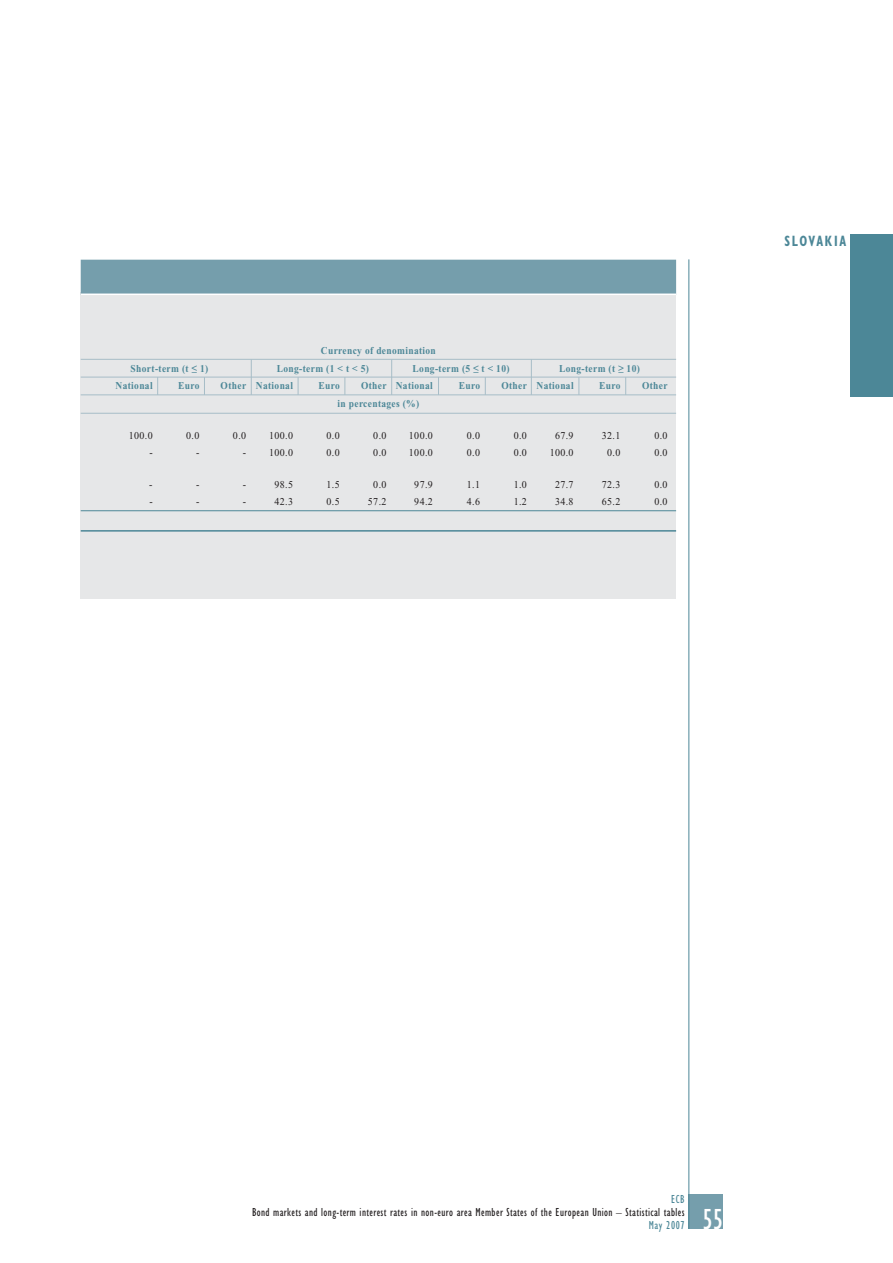
<style>
.page{position:relative;width:893px;height:1263px;background:#fff}
.page>*{position:absolute;margin:0;border:0;box-sizing:border-box;transform-origin:0 0}
.t1{font:condensed 30px "Gill Sans";color:#fff;scale:.95 1}
.t2{font:700 condensed 15px "Gill Sans";letter-spacing:.13em;color:#4c8797;scale:.85 1}
.t3{font:condensed 12px "Gill Sans";letter-spacing:.035em;color:#231f20;scale:.95 1}
.t4{font:condensed 12px "Gill Sans";letter-spacing:.05em;color:#4c8797;scale:.95 1}
.t5{font:700 10.5px "Times New Roman";letter-spacing:.04em;color:#4c8797;scale:.9 1}
.t6{font:10.5px "Times New Roman";letter-spacing:.04em;color:#231f20;scale:.95 1}
.s1{font-style:inherit}
</style>
<div class="page">
<div style="left:689px;top:1195px;width:34px;height:34px;background:#759eac"></div>
<hr style="left:689px;top:259px;width:1px;height:970px;background:#4c8797">
<div style="left:850px;top:235px;width:43px;height:162px;background:#4c8797"></div>
<div style="left:81px;top:292px;width:595px;height:307px;background:#e6e7e8"></div>
<div style="left:81px;top:260px;width:595px;height:35px;background:#759eac"></div>
<hr style="left:81px;top:294px;width:595px;height:1px;background:#fff">
<hr style="left:81px;top:359px;width:595px;height:1px;background:#a7bdc7">
<hr style="left:81px;top:377px;width:595px;height:1px;background:#a7bdc7">
<hr style="left:81px;top:394px;width:595px;height:1px;background:#a7bdc7">
<hr style="left:81px;top:413px;width:595px;height:1px;background:#a7bdc7">
<hr style="left:81px;top:510px;width:595px;height:1px;background:#4c8797">
<hr style="left:81px;top:530px;width:595px;height:2px;background:#4c8797">
<svg style="left:157px;top:378px;width:1px;height:16px"></svg>
<svg style="left:204px;top:378px;width:1px;height:16px"></svg>
<hr style="left:251px;top:359px;width:1px;height:36px;background:#a7bdc7">
<svg style="left:298px;top:377px;width:1px;height:18px"></svg>
<svg style="left:344px;top:377px;width:1px;height:17px"></svg>
<hr style="left:391px;top:359px;width:1px;height:36px;background:#a7bdc7">
<svg style="left:438px;top:378px;width:1px;height:16px"></svg>
<svg style="left:485px;top:378px;width:1px;height:16px"></svg>
<hr style="left:531px;top:359px;width:1px;height:36px;background:#a7bdc7">
<svg style="left:578px;top:377px;width:1px;height:18px"></svg>
<svg style="left:625px;top:378px;width:1px;height:16px"></svg>
<p class="t5" style="left:321px;top:347px;width:129px">Currency of denomination</p>
<p class="t5" style="left:131px;top:365px;width:88px">Short-term (t <span class="s1">≤</span> 1)</p>
<p class="t5" style="left:277px;top:365px;width:104px">Long-term (1 &lt; t &lt; 5)</p>
<p class="t5" style="left:413px;top:365px;width:109px">Long-term (5 <span class="s1">≤</span> t &lt; 10)</p>
<p class="t5" style="left:559px;top:365px;width:91px">Long-term (t <span class="s1">≥</span> 10)</p>
<p class="t5" style="left:116px;top:382px;width:43px">National</p>
<p class="t5" style="left:178px;top:382px;width:25px">Euro</p>
<p class="t5" style="left:221px;top:382px;width:82px">Other National</p>
<p class="t5" style="left:318px;top:382px;width:25px">Euro</p>
<p class="t5" style="left:361px;top:382px;width:81px">Other National</p>
<p class="t5" style="left:459px;top:382px;width:25px">Euro</p>
<p class="t5" style="left:501px;top:382px;width:82px">Other National</p>
<p class="t5" style="left:599px;top:382px;width:25px">Euro</p>
<p class="t5" style="left:642px;top:382px;width:30px">Other</p>
<p class="t5" style="left:338px;top:400px;width:92px">in percentages (%)</p>
<p class="t6" style="left:129px;top:431px;width:27px">100.0</p>
<p class="t6" style="left:186px;top:431px;width:15px">0.0</p>
<p class="t6" style="left:233px;top:431px;width:15px">0.0</p>
<p class="t6" style="left:269px;top:431px;width:27px">100.0</p>
<p class="t6" style="left:326px;top:431px;width:15px">0.0</p>
<p class="t6" style="left:373px;top:431px;width:15px">0.0</p>
<p class="t6" style="left:409px;top:431px;width:27px">100.0</p>
<p class="t6" style="left:467px;top:431px;width:15px">0.0</p>
<p class="t6" style="left:514px;top:431px;width:15px">0.0</p>
<p class="t6" style="left:555px;top:431px;width:21px">67.9</p>
<p class="t6" style="left:602px;top:431px;width:21px">32.1</p>
<p class="t6" style="left:654px;top:431px;width:15px">0.0</p>
<p class="t6" style="left:149px;top:449px;width:5px">-</p>
<p class="t6" style="left:196px;top:449px;width:5px">-</p>
<p class="t6" style="left:243px;top:449px;width:54px">- 100.0</p>
<p class="t6" style="left:326px;top:449px;width:15px">0.0</p>
<p class="t6" style="left:373px;top:449px;width:15px">0.0</p>
<p class="t6" style="left:409px;top:449px;width:27px">100.0</p>
<p class="t6" style="left:467px;top:449px;width:15px">0.0</p>
<p class="t6" style="left:514px;top:449px;width:15px">0.0</p>
<p class="t6" style="left:550px;top:449px;width:27px">100.0</p>
<p class="t6" style="left:607px;top:449px;width:15px">0.0</p>
<p class="t6" style="left:654px;top:449px;width:15px">0.0</p>
<p class="t6" style="left:149px;top:480px;width:5px">-</p>
<p class="t6" style="left:196px;top:480px;width:5px">-</p>
<p class="t6" style="left:243px;top:480px;width:5px">-</p>
<p class="t6" style="left:274px;top:480px;width:21px">98.5</p>
<p class="t6" style="left:326px;top:480px;width:15px">1.5</p>
<p class="t6" style="left:373px;top:480px;width:15px">0.0</p>
<p class="t6" style="left:414px;top:480px;width:21px">97.9</p>
<p class="t6" style="left:467px;top:480px;width:15px">1.1</p>
<p class="t6" style="left:514px;top:480px;width:15px">1.0</p>
<p class="t6" style="left:555px;top:480px;width:21px">27.7</p>
<p class="t6" style="left:602px;top:480px;width:21px">72.3</p>
<p class="t6" style="left:654px;top:480px;width:15px">0.0</p>
<p class="t6" style="left:149px;top:498px;width:5px">-</p>
<p class="t6" style="left:196px;top:498px;width:5px">-</p>
<p class="t6" style="left:243px;top:498px;width:5px">-</p>
<p class="t6" style="left:274px;top:498px;width:21px">42.3</p>
<p class="t6" style="left:326px;top:498px;width:15px">0.5</p>
<p class="t6" style="left:368px;top:498px;width:21px">57.2</p>
<p class="t6" style="left:414px;top:498px;width:21px">94.2</p>
<p class="t6" style="left:467px;top:498px;width:15px">4.6</p>
<p class="t6" style="left:514px;top:498px;width:15px">1.2</p>
<p class="t6" style="left:555px;top:498px;width:21px">34.8</p>
<p class="t6" style="left:602px;top:498px;width:21px">65.2</p>
<p class="t6" style="left:654px;top:498px;width:15px">0.0</p>
<h2 class="t2" style="left:784px;top:236px;width:74px">SLOVAKIA</h2>
<p class="t4" style="left:671px;top:1195px;width:16px">ECB</p>
<p class="t3" style="left:252px;top:1208px;width:457px">Bond markets and long-term interest rates in non-euro area Member States of the European Union – Statistical tables</p>
<p class="t4" style="left:649px;top:1220px;width:39px">May 2007</p>
<h1 class="t1" style="left:702px;top:1208px;width:23px">55</h1>
</div>
